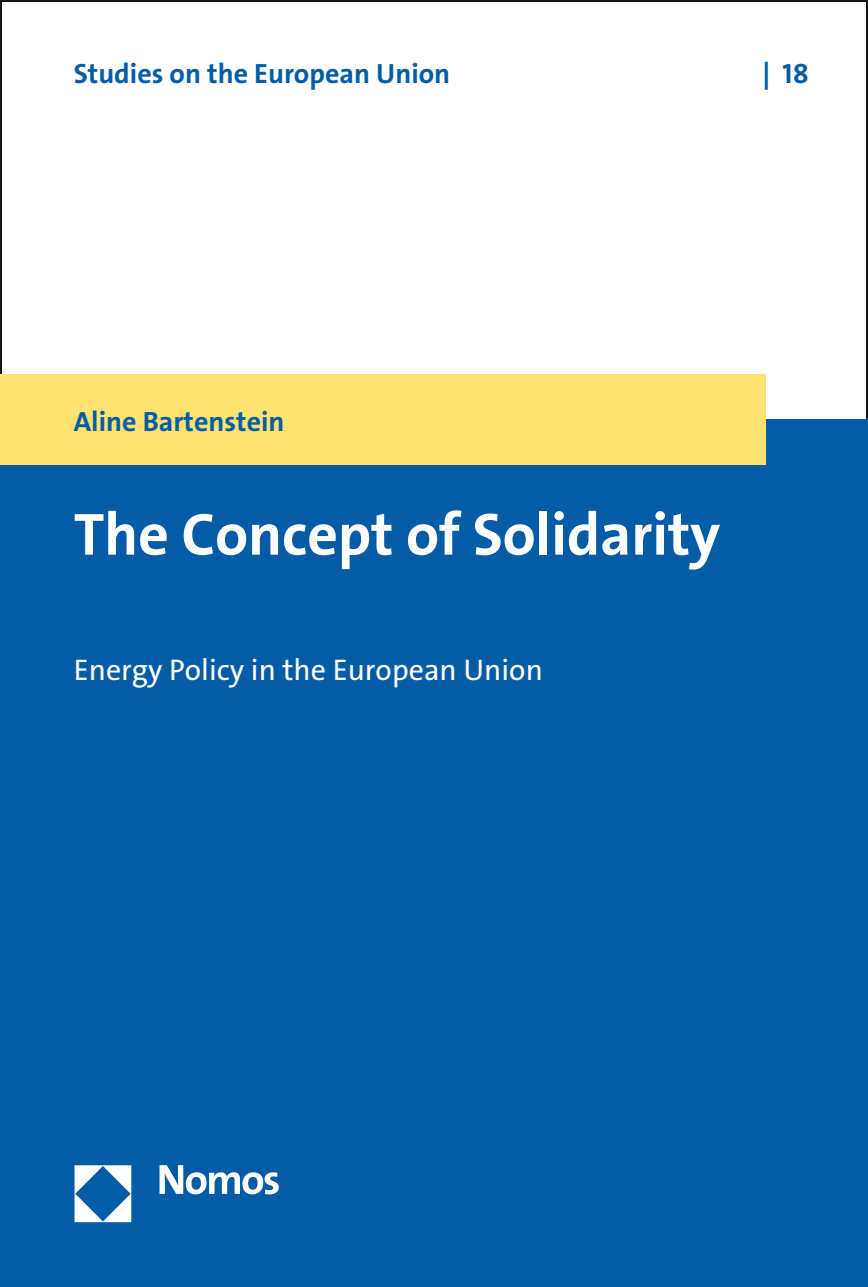
<style>
.page{position:relative;width:868px;height:1287px;background:#fff}
.page>*{position:absolute;margin:0;border:0;box-sizing:border-box;transform-origin:0 0}
.t1{font:700 60px "The Sans Os F";letter-spacing:-.005em;color:#fff}
.t2{font:30px "The Sans Os F";color:#fff}
.t3{font:700 28px "The Sans Os F";color:#045ca7}
</style>
<div class="page">
<div style="left:0;top:420px;width:867px;height:867px;background:#045ca7"></div>
<div style="left:0;top:374px;width:765px;height:91px;background:#ffe370"></div>
<img style="left:74px;top:1165px;width:205px;height:58px">
<p class="t3" style="left:74px;top:56px;width:378px">Studies on the European Union</p>
<p class="t3" style="left:762px;top:56px;width:48px">| 18</p>
<p class="t3" style="left:74px;top:403px;width:212px">Aline Bartenstein</p>
<h1 class="t1" style="left:74px;top:496px;width:648px">The Concept of Solidarity</h1>
<p class="t2" style="left:74px;top:650px;width:470px">Energy Policy in the European Union</p>
</div>
